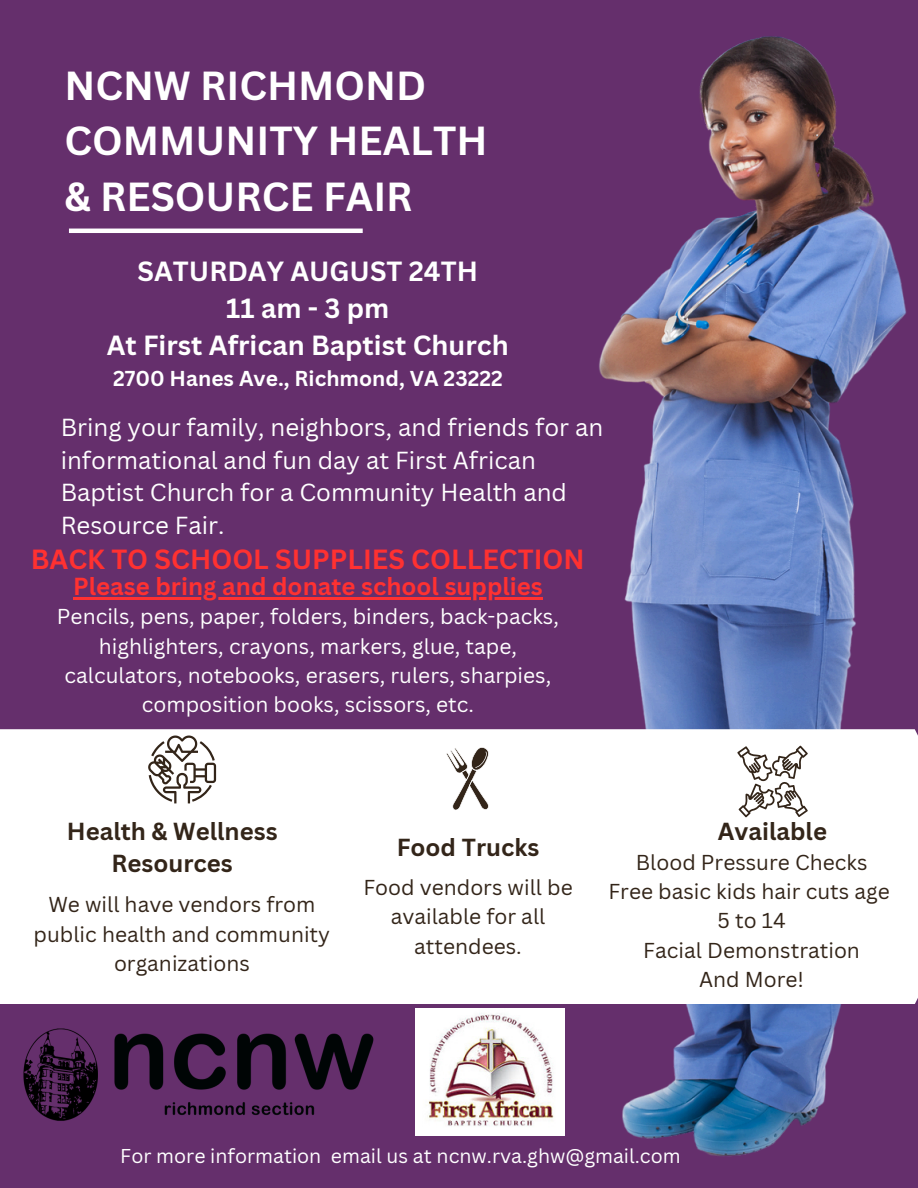
<style>
.page{position:relative;width:918px;height:1188px;background:#652f6c}
.page>*{position:absolute;margin:0;border:0;box-sizing:border-box;transform-origin:0 0}
.t1{font:700 39.45px/55.2px "Canva Sans";color:#fff}
.t2{font:700 27px/37.2px "Canva Sans";color:#fff;text-align:center}
.t3{font:700 27px "Canva Sans";color:#ff3131}
.t4{font:24px/32.7px "Canva Sans";color:#fff}
.t5{font:700 24px/32.7px "Canva Sans";color:#332519;text-align:center}
.t6{font:700 24px "Canva Sans";color:#ff3131}
.t7{font:21px/29.2px "Canva Sans";color:#332519;text-align:center}
.t8{font:21px/29.2px "Canva Sans";color:#fff;text-align:center}
.t9{font:700 21px "Canva Sans";color:#fff}
.t10{font:19.5px "Canva Sans";color:#fff}
</style>
<div class="page">
<img style="left:344px;top:36px;width:563px;height:1120px">
<div style="left:0;top:729px;width:918px;height:275px;background:#fff"></div>
<img style="left:23px;top:1021px;width:358px;height:104px">
<hr style="left:69px;top:229px;width:294px;height:4px;background:#fff">
<svg style="left:148px;top:736px;width:68px;height:67px"></svg>
<svg style="left:446px;top:746px;width:44px;height:65px"></svg>
<svg style="left:737px;top:746px;width:71px;height:71px"></svg>
<img style="left:416px;top:1009px;width:148px;height:127px">
<hr style="left:73px;top:597px;width:470px;height:3px;background:#ff3131">
<h5 class="t1" style="left:64px;top:57px;width:425px">NCNW RICHMOND<br>COMMUNITY HEALTH &amp; RESOURCE FAIR</h5>
<h4 class="t2" style="left:107px;top:252px;width:404px">SATURDAY AUGUST 24TH<br>11 am - 3 pm<br>At First African Baptist Church</h4>
<h4 class="t9" style="left:113px;top:363px;width:391px">2700 Hanes Ave., Richmond, VA 23222</h4>
<h2 class="t4" style="left:61px;top:410px;width:544px">Bring your family, neighbors, and friends for an informational and fun day at First African Baptist Church for a Community Health and Resource Fair.</h2>
<p class="t3" style="left:31px;top:540px;width:556px">BACK TO SCHOOL SUPPLIES COLLECTION</p>
<p class="t6" style="left:73px;top:570px;width:471px">Please bring and donate school supplies</p>
<p class="t8" style="left:57px;top:602px;width:504px">Pencils, pens, paper, folders, binders, back-packs, highlighters, crayons, markers, glue, tape, calculators, notebooks, erasers, rulers, sharpies, composition books, scissors, etc.</p>
<p class="t5" style="left:67px;top:814px;width:212px">Health &amp; Wellness<br>Resources</p>
<p class="t7" style="left:34px;top:890px;width:298px">We will have vendors from public health and community organizations</p>
<p class="t5" style="left:397px;top:830px;width:144px">Food Trucks</p>
<p class="t7" style="left:363px;top:872px;width:211px">Food vendors will be available for all attendees.</p>
<p class="t5" style="left:718px;top:814px;width:111px">Available</p>
<h3 class="t7" style="left:636px;top:847px;width:233px">Blood Pressure Checks</h3>
<h3 class="t7" style="left:608px;top:876px;width:283px">Free basic kids hair cuts age</h3>
<p class="t7" style="left:718px;top:906px;width:70px">5 to 14</p>
<p class="t7" style="left:643px;top:935px;width:218px">Facial Demonstration</p>
<h3 class="t7" style="left:699px;top:964px;width:106px">And More!</h3>
<p class="t10" style="left:120px;top:1143px;width:562px">For more information email us at ncnw.rva.ghw@gmail.com</p>
</div>
